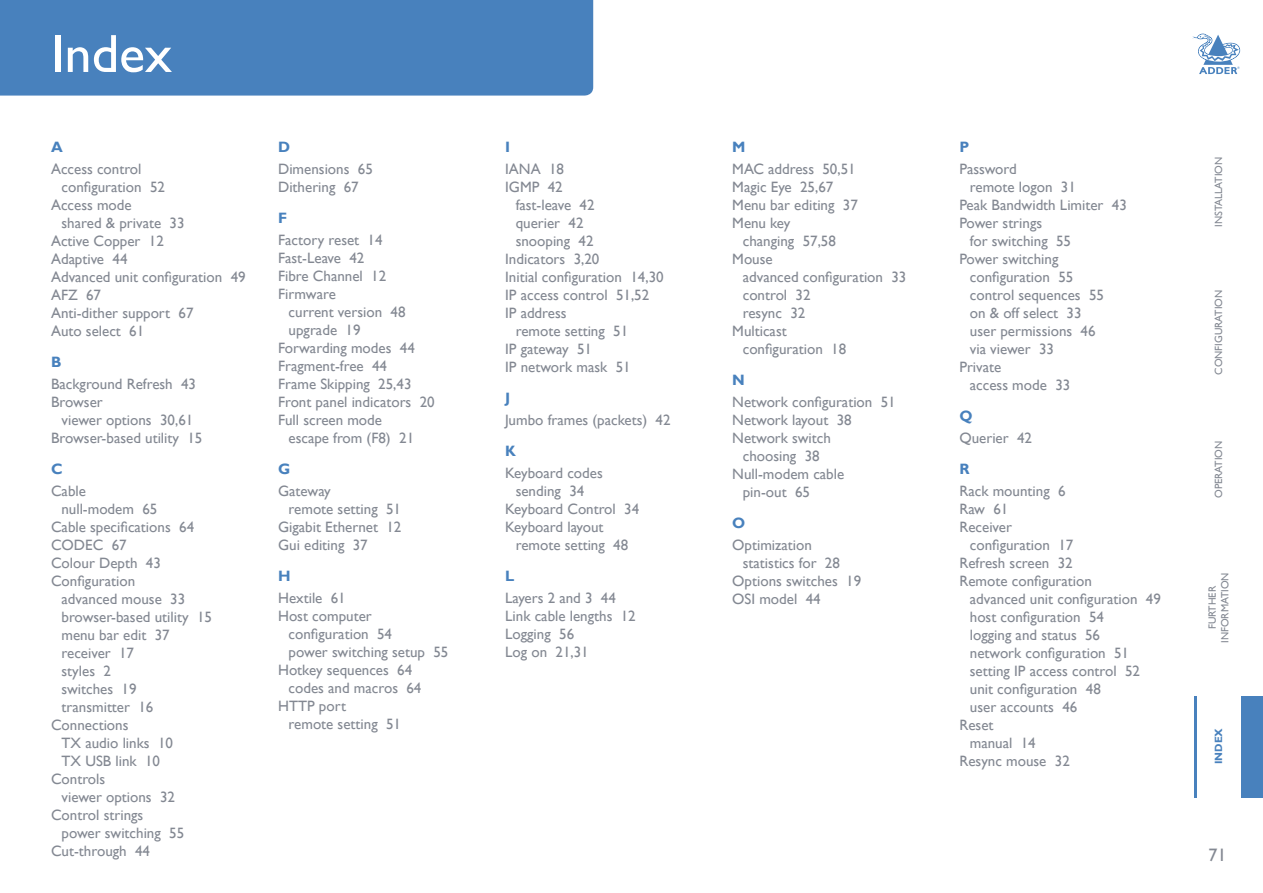
<style>
.page{position:relative;width:1263px;height:893px;background:#fff}
.page>*{position:absolute;margin:0;border:0;box-sizing:border-box;transform-origin:0 0}
.t1{font:54px "Gill Sans";color:#fff}
.t2{font:18px "Gill Sans";color:#838892}
.t3{font:15px/18px "Gill Sans";color:#838892}
.t4{font:700 15px "Gill Sans";color:#4881bd}
.t5{font:10.5px/12.6px "Gill Sans";color:#838892;text-align:center}
.t6{font:700 10.5px "Gill Sans";color:#4881bd}
</style>
<div class="page">
<svg style="left:1192px;top:34px;width:48px;height:40px"></svg>
<div style="left:1241px;top:696px;width:22px;height:101px;background:#4881bd"></div>
<hr style="left:1194px;top:696px;width:2px;height:101px;background:#4881bd">
<div style="left:0;top:0;width:593px;height:96px;background:#4881bd"></div>
<h1 class="t1" style="left:51px;top:22px;width:122px">Index</h1>
<p class="t4" style="left:51px;top:138px;width:13px">A</p>
<p class="t3" style="left:51px;top:160px;width:92px">Access control</p>
<p class="t3" style="left:62px;top:178px;width:105px">configuration 52</p>
<p class="t3" style="left:51px;top:196px;width:82px">Access mode</p>
<p class="t3" style="left:62px;top:214px;width:125px">shared &amp; private 33</p>
<p class="t3" style="left:51px;top:232px;width:114px">Active Copper 12</p>
<p class="t3" style="left:51px;top:250px;width:78px">Adaptive 44</p>
<p class="t3" style="left:51px;top:268px;width:196px">Advanced unit configuration 49</p>
<p class="t3" style="left:51px;top:286px;width:52px">AFZ 67</p>
<p class="t3" style="left:51px;top:304px;width:144px">Anti-dither support 67</p>
<p class="t3" style="left:51px;top:322px;width:95px">Auto select 61</p>
<p class="t4" style="left:51px;top:353px;width:12px">B</p>
<p class="t3" style="left:51px;top:375px;width:147px">Background Refresh 43<br>Browser</p>
<p class="t3" style="left:51px;top:411px;width:153px;text-align:center">viewer options 30,61<br>Browser-based utility 15</p>
<p class="t4" style="left:51px;top:460px;width:11px">C</p>
<p class="t3" style="left:51px;top:482px;width:36px">Cable</p>
<p class="t3" style="left:62px;top:500px;width:97px">null-modem 65</p>
<p class="t3" style="left:51px;top:518px;width:145px">Cable specifications 64</p>
<p class="t3" style="left:51px;top:536px;width:77px">CODEC 67</p>
<p class="t3" style="left:51px;top:554px;width:111px">Colour Depth 43</p>
<p class="t3" style="left:51px;top:572px;width:86px">Configuration</p>
<p class="t3" style="left:62px;top:590px;width:125px">advanced mouse 33</p>
<p class="t3" style="left:62px;top:608px;width:152px">browser-based utility 15</p>
<p class="t3" style="left:62px;top:626px;width:110px">menu bar edit 37</p>
<p class="t3" style="left:62px;top:644px;width:74px">receiver 17</p>
<p class="t3" style="left:62px;top:662px;width:51px">styles 2</p>
<p class="t3" style="left:62px;top:680px;width:77px">switches 19</p>
<p class="t3" style="left:62px;top:698px;width:93px">transmitter 16</p>
<p class="t3" style="left:51px;top:716px;width:79px">Connections</p>
<p class="t3" style="left:62px;top:734px;width:113px">TX audio links 10</p>
<p class="t3" style="left:62px;top:752px;width:100px">TX USB link 10</p>
<p class="t3" style="left:51px;top:770px;width:56px">Controls</p>
<p class="t3" style="left:62px;top:788px;width:115px">viewer options 32</p>
<p class="t3" style="left:51px;top:806px;width:94px">Control strings</p>
<p class="t3" style="left:62px;top:824px;width:124px">power switching 55</p>
<p class="t3" style="left:51px;top:842px;width:101px">Cut-through 44</p>
<p class="t4" style="left:278px;top:138px;width:12px">D</p>
<p class="t3" style="left:278px;top:160px;width:96px">Dimensions 65<br>Dithering 67</p>
<p class="t4" style="left:278px;top:209px;width:11px">F</p>
<p class="t3" style="left:278px;top:231px;width:110px">Factory reset 14<br>Fast-Leave 42<br>Fibre Channel 12<br>Firmware</p>
<p class="t3" style="left:289px;top:303px;width:118px">current version 48</p>
<p class="t3" style="left:289px;top:321px;width:73px">upgrade 19</p>
<p class="t3" style="left:278px;top:339px;width:138px">Forwarding modes 44</p>
<p class="t3" style="left:278px;top:357px;width:110px">Fragment-free 44</p>
<p class="t3" style="left:278px;top:375px;width:135px">Frame Skipping 25,43</p>
<p class="t3" style="left:278px;top:393px;width:158px">Front panel indicators 20</p>
<p class="t3" style="left:278px;top:411px;width:105px">Full screen mode</p>
<p class="t3" style="left:289px;top:429px;width:127px">escape from (F8) 21</p>
<p class="t4" style="left:278px;top:460px;width:14px">G</p>
<p class="t3" style="left:278px;top:482px;width:54px">Gateway</p>
<p class="t3" style="left:289px;top:500px;width:114px">remote setting 51</p>
<p class="t3" style="left:278px;top:518px;width:125px">Gigabit Ethernet 12</p>
<p class="t3" style="left:278px;top:536px;width:91px">Gui editing 37</p>
<p class="t4" style="left:278px;top:567px;width:12px">H</p>
<p class="t3" style="left:278px;top:589px;width:69px">Hextile 61</p>
<p class="t3" style="left:278px;top:607px;width:95px">Host computer</p>
<p class="t3" style="left:289px;top:625px;width:105px">configuration 54</p>
<p class="t3" style="left:289px;top:643px;width:161px">power switching setup 55</p>
<p class="t3" style="left:278px;top:661px;width:136px">Hotkey sequences 64</p>
<p class="t3" style="left:289px;top:679px;width:134px">codes and macros 64</p>
<p class="t3" style="left:278px;top:697px;width:69px">HTTP port</p>
<p class="t3" style="left:289px;top:715px;width:114px">remote setting 51</p>
<p class="t4" style="left:505px;top:138px;width:6px">I</p>
<p class="t3" style="left:505px;top:160px;width:60px">IANA 18</p>
<p class="t3" style="left:505px;top:178px;width:59px">IGMP 42</p>
<p class="t3" style="left:516px;top:196px;width:80px">fast-leave 42</p>
<p class="t3" style="left:516px;top:214px;width:69px">querier 42</p>
<p class="t3" style="left:516px;top:232px;width:79px">snooping 42</p>
<p class="t3" style="left:505px;top:250px;width:96px">Indicators 3,20</p>
<p class="t3" style="left:505px;top:268px;width:160px">Initial configuration 14,30</p>
<p class="t3" style="left:505px;top:286px;width:146px">IP access control 51,52</p>
<p class="t3" style="left:505px;top:304px;width:63px">IP address</p>
<p class="t3" style="left:516px;top:322px;width:114px">remote setting 51</p>
<p class="t3" style="left:505px;top:340px;width:88px">IP gateway 51</p>
<p class="t3" style="left:505px;top:358px;width:127px">IP network mask 51</p>
<p class="t4" style="left:505px;top:389px;width:6px">J</p>
<p class="t3" style="left:505px;top:411px;width:167px">Jumbo frames (packets) 42</p>
<p class="t4" style="left:505px;top:442px;width:11px">K</p>
<p class="t3" style="left:505px;top:464px;width:99px">Keyboard codes</p>
<p class="t3" style="left:516px;top:482px;width:70px">sending 34</p>
<p class="t3" style="left:505px;top:500px;width:136px">Keyboard Control 34</p>
<p class="t3" style="left:505px;top:518px;width:100px">Keyboard layout</p>
<p class="t3" style="left:516px;top:536px;width:114px">remote setting 48</p>
<p class="t4" style="left:505px;top:567px;width:9px">L</p>
<p class="t3" style="left:505px;top:589px;width:132px">Layers 2 and 3 44<br>Link cable lengths 12<br>Logging 56<br>Log on 21,31</p>
<p class="t4" style="left:732px;top:138px;width:13px">M</p>
<p class="t3" style="left:732px;top:160px;width:127px">MAC address 50,51<br>Magic Eye 25,67<br>Menu bar editing 37<br>Menu key</p>
<p class="t3" style="left:732px;top:232px;width:105px;text-indent:10px">changing 57,58<br>Mouse</p>
<p class="t3" style="left:743px;top:268px;width:165px">advanced configuration 33</p>
<p class="t3" style="left:743px;top:286px;width:69px">control 32</p>
<p class="t3" style="left:743px;top:304px;width:64px">resync 32</p>
<p class="t3" style="left:732px;top:322px;width:56px">Multicast</p>
<p class="t3" style="left:743px;top:340px;width:105px">configuration 18</p>
<p class="t4" style="left:732px;top:371px;width:14px">N</p>
<p class="t3" style="left:732px;top:393px;width:165px">Network configuration 51</p>
<p class="t3" style="left:732px;top:411px;width:121px">Network layout 38</p>
<p class="t3" style="left:732px;top:429px;width:100px">Network switch</p>
<p class="t3" style="left:743px;top:447px;width:78px">choosing 38</p>
<p class="t3" style="left:732px;top:465px;width:113px">Null-modem cable</p>
<p class="t3" style="left:743px;top:483px;width:69px">pin-out 65</p>
<p class="t4" style="left:732px;top:514px;width:13px">O</p>
<p class="t3" style="left:732px;top:536px;width:81px">Optimization</p>
<p class="t3" style="left:743px;top:554px;width:99px">statistics for 28</p>
<p class="t3" style="left:732px;top:572px;width:130px">Options switches 19</p>
<p class="t3" style="left:732px;top:590px;width:90px">OSI model 44</p>
<p class="t4" style="left:959px;top:138px;width:11px">P</p>
<p class="t3" style="left:959px;top:160px;width:59px">Password</p>
<p class="t3" style="left:970px;top:178px;width:107px">remote logon 31</p>
<p class="t3" style="left:959px;top:196px;width:169px">Peak Bandwidth Limiter 43</p>
<p class="t3" style="left:959px;top:214px;width:84px">Power strings</p>
<p class="t3" style="left:970px;top:232px;width:103px">for switching 55</p>
<p class="t3" style="left:959px;top:250px;width:101px">Power switching</p>
<p class="t3" style="left:970px;top:268px;width:105px">configuration 55</p>
<p class="t3" style="left:970px;top:286px;width:136px">control sequences 55</p>
<p class="t3" style="left:970px;top:304px;width:113px">on &amp; off select 33</p>
<p class="t3" style="left:970px;top:322px;width:127px">user permissions 46</p>
<p class="t3" style="left:970px;top:340px;width:86px">via viewer 33</p>
<p class="t3" style="left:959px;top:358px;width:44px">Private</p>
<p class="t3" style="left:970px;top:376px;width:102px">access mode 33</p>
<p class="t4" style="left:959px;top:407px;width:13px">Q</p>
<p class="t3" style="left:959px;top:429px;width:74px">Querier 42</p>
<p class="t4" style="left:959px;top:460px;width:10px">R</p>
<p class="t3" style="left:959px;top:482px;width:108px">Rack mounting 6<br>Raw 61<br>Receiver</p>
<p class="t3" style="left:970px;top:536px;width:105px">configuration 17</p>
<p class="t3" style="left:959px;top:554px;width:115px">Refresh screen 32</p>
<p class="t3" style="left:959px;top:572px;width:134px">Remote configuration</p>
<p class="t3" style="left:970px;top:590px;width:193px">advanced unit configuration 49</p>
<p class="t3" style="left:970px;top:608px;width:136px">host configuration 54</p>
<p class="t3" style="left:970px;top:626px;width:132px">logging and status 56</p>
<p class="t3" style="left:970px;top:644px;width:161px">network configuration 51</p>
<p class="t3" style="left:970px;top:662px;width:172px">setting IP access control 52</p>
<p class="t3" style="left:970px;top:680px;width:132px">unit configuration 48</p>
<p class="t3" style="left:970px;top:698px;width:109px">user accounts 46</p>
<p class="t3" style="left:959px;top:716px;width:36px">Reset</p>
<p class="t3" style="left:970px;top:734px;width:67px">manual 14</p>
<p class="t3" style="left:959px;top:752px;width:112px">Resync mouse 32</p>
<p class="t5" style="left:1212px;top:227px;width:71px;rotate:-90deg">INSTALLATION</p>
<p class="t5" style="left:1212px;top:375px;width:87px;rotate:-90deg">CONFIGURATION</p>
<p class="t5" style="left:1212px;top:498px;width:59px;rotate:-90deg">OPERATION</p>
<p class="t5" style="left:1206px;top:643px;width:72px;rotate:-90deg">FURTHER<br>INFORMATION</p>
<p class="t6" style="left:1212px;top:764px;width:37px;rotate:-90deg">INDEX</p>
<p class="t2" style="left:1208px;top:844px;width:19px">71</p>
</div>
